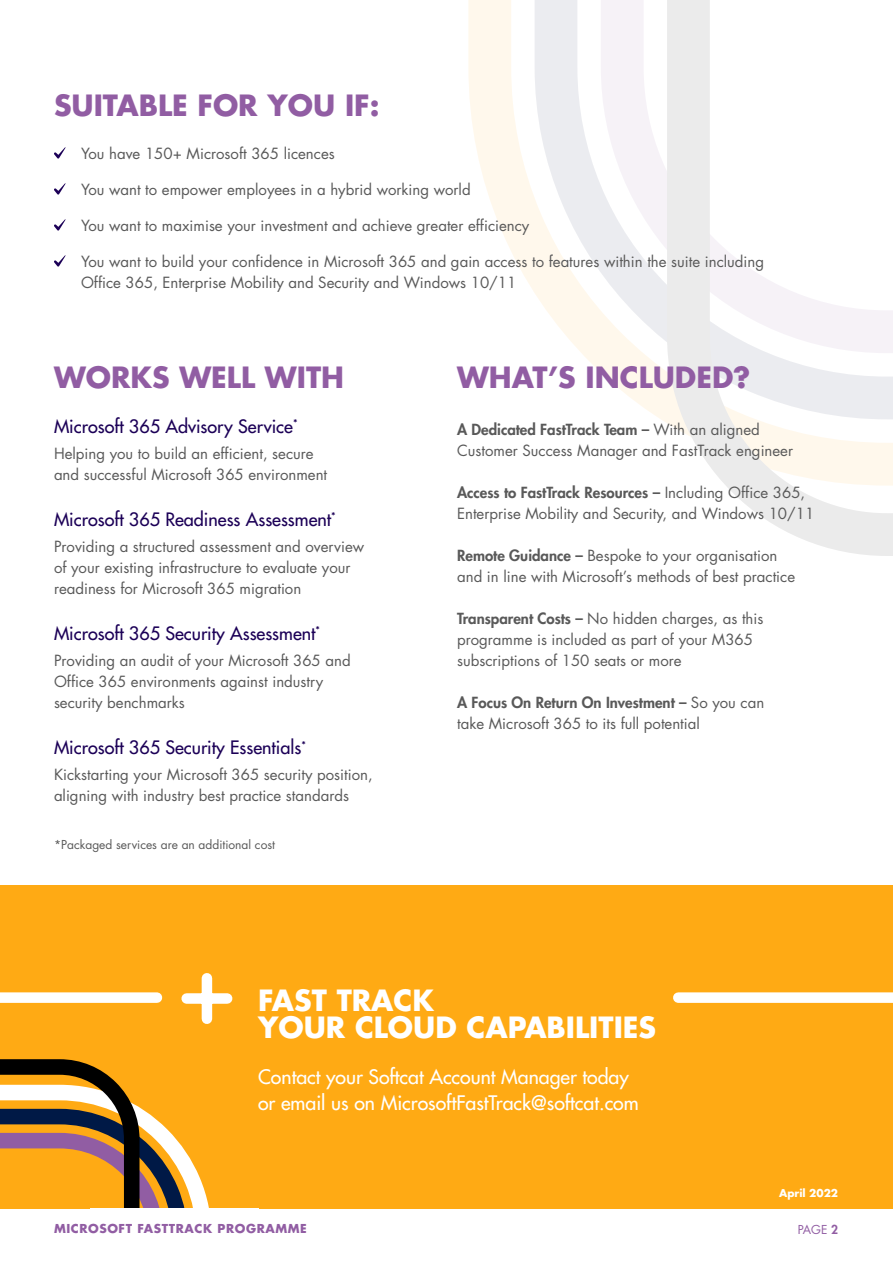
<style>
.page{position:relative;width:893px;height:1263px;background:#fff}
.page>*{position:absolute;margin:0;border:0;box-sizing:border-box;transform-origin:0 0}
.t1{font:700 28.5px "Futura";color:#915da3}
.t2{font:700 28.5px/27px "Futura";color:#fff}
.t3{font:19.5px/25.5px "Futura";color:#fff}
.t4{font:18px "Futura";color:#1c0057}
.t5{font:15px/21px "Futura";color:#595959}
.t6{font:12px "Futura";color:#595959}
.t7{font:700 12px "Futura";letter-spacing:.05em;color:#915da3}
.t8{font:12px "Futura";color:#915da3}
.t9{font:700 10.5px "Futura";color:#fff}
.s1{font-weight:800}
</style>
<div class="page">
<div style="left:0;top:885px;width:893px;height:324px;background:#ffaa14"></div>
<svg style="left:0;top:1059px;width:259px;height:150px"></svg>
<svg style="left:468px;top:0;width:425px;height:556px"></svg>
<svg style="left:54px;top:147px;width:12px;height:12px"></svg>
<svg style="left:54px;top:183px;width:12px;height:12px"></svg>
<svg style="left:54px;top:219px;width:12px;height:12px"></svg>
<svg style="left:54px;top:255px;width:12px;height:12px"></svg>
<div style="left:187px;top:993px;width:40px;height:11px;background:#fff"></div>
<div style="left:202px;top:978px;width:10px;height:41px;background:#fff"></div>
<div style="left:0;top:992px;width:157px;height:11px;background:#fff"></div>
<div style="left:678px;top:992px;width:215px;height:11px;background:#fff"></div>
<h1 class="t1" style="left:54px;top:87px;width:327px">SUITABLE FOR YOU IF:</h1>
<p class="t5" style="left:81px;top:143px;width:255px">You have 150+ Microsoft 365 licences</p>
<p class="t5" style="left:81px;top:179px;width:391px">You want to empower employees in a hybrid working world</p>
<p class="t5" style="left:81px;top:215px;width:450px">You want to maximise your investment and achieve greater efficiency</p>
<p class="t5" style="left:81px;top:251px;width:685px">You want to build your confidence in Microsoft 365 and gain access to features within the suite including<br>Office 365, Enterprise Mobility and Security and Windows 10/11</p>
<h1 class="t1" style="left:54px;top:359px;width:292px">WORKS WELL WITH</h1>
<p class="t4" style="left:54px;top:415px;width:245px">Microsoft 365 Advisory Service<sup>*</sup></p>
<p class="t5" style="left:54px;top:443px;width:275px">Helping you to build an efficient, secure and successful Microsoft 365 environment</p>
<p class="t4" style="left:54px;top:508px;width:283px">Microsoft 365 Readiness Assessment<sup>*</sup></p>
<p class="t5" style="left:54px;top:536px;width:312px">Providing a structured assessment and overview of your existing infrastructure to evaluate your readiness for Microsoft 365 migration</p>
<p class="t4" style="left:54px;top:622px;width:268px">Microsoft 365 Security Assessment<sup>*</sup></p>
<p class="t5" style="left:54px;top:650px;width:298px">Providing an audit of your Microsoft 365 and<br>Office 365 environments against industry security benchmarks</p>
<p class="t4" style="left:54px;top:736px;width:253px">Microsoft 365 Security Essentials<sup>*</sup></p>
<p class="t5" style="left:54px;top:764px;width:320px">Kickstarting your Microsoft 365 security position, aligning with industry best practice standards</p>
<p class="t6" style="left:54px;top:837px;width:223px">*Packaged services are an additional cost</p>
<h1 class="t1" style="left:457px;top:359px;width:295px">WHAT’S INCLUDED?</h1>
<p class="t5" style="left:457px;top:419px;width:337px"><span class="s1">A Dedicated FastTrack Team –</span> With an aligned<br>Customer Success Manager and FastTrack engineer</p>
<p class="t5" style="left:457px;top:482px;width:359px"><span class="s1">Access to FastTrack Resources –</span> Including Office 365,<br>Enterprise Mobility and Security, and Windows 10/11</p>
<p class="t5" style="left:457px;top:545px;width:339px"><span class="s1">Remote Guidance –</span> Bespoke to your organisation and in line with Microsoft’s methods of best practice</p>
<p class="t5" style="left:457px;top:608px;width:308px"><span class="s1">Transparent Costs –</span> No hidden charges, as this programme is included as part of your M365 subscriptions of 150 seats or more</p>
<p class="t5" style="left:457px;top:692px;width:309px"><span class="s1">A Focus On Return On Investment –</span> So you can take Microsoft 365 to its full potential</p>
<h1 class="t2" style="left:258px;top:986px;width:400px">FAST TRACK<br>YOUR CLOUD CAPABILITIES</h1>
<h2 class="t3" style="left:258px;top:1064px;width:382px">Contact your Softcat Account Manager today or email us on MicrosoftFastTrack@softcat.com</h2>
<p class="t9" style="left:779px;top:1186px;width:60px">April 2022</p>
<p class="t7" style="left:54px;top:1220px;width:254px">MICROSOFT FASTTRACK PROGRAMME</p>
<p class="t8" style="left:798px;top:1222px;width:42px">PAGE <span class="s1">2</span></p>
</div>
